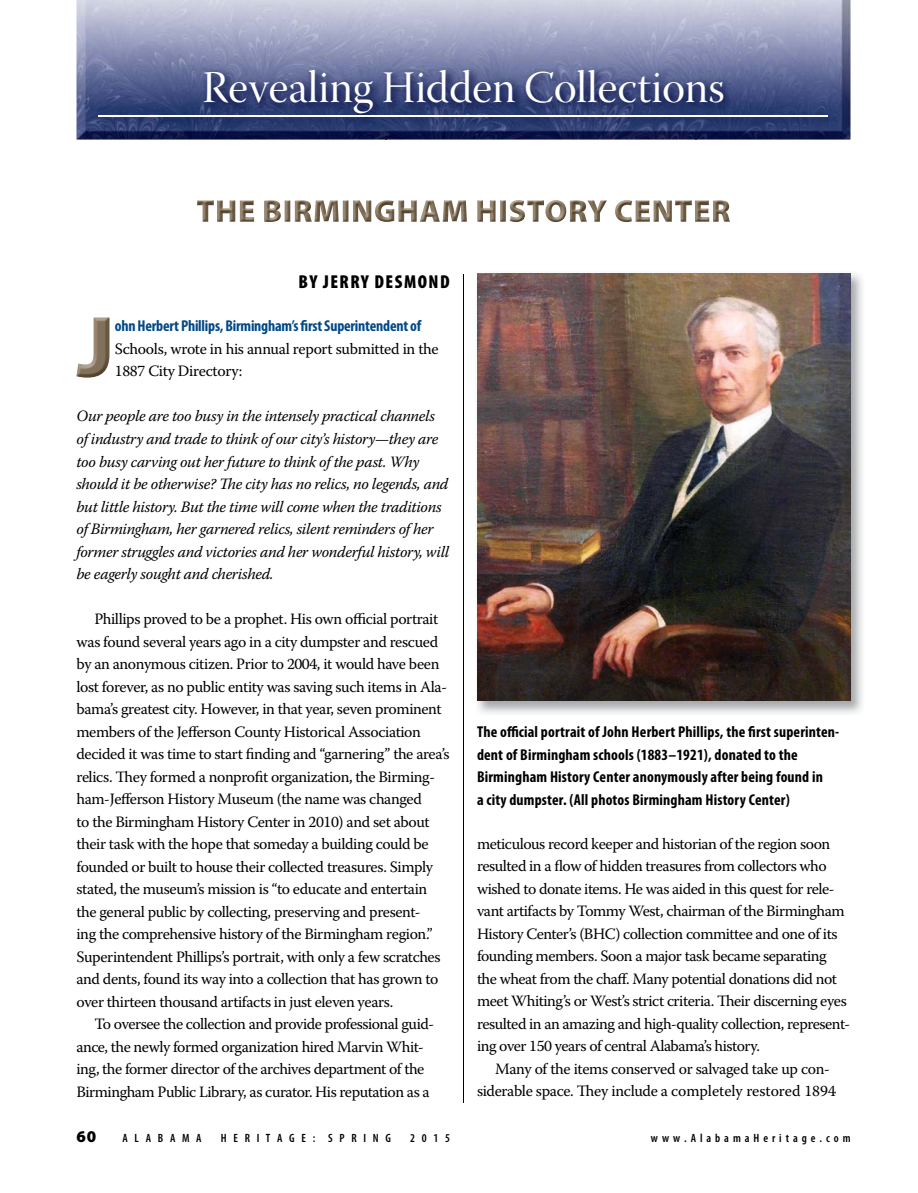
<style>
.page{position:relative;width:918px;height:1193px;background:#fff}
.page>*{position:absolute;margin:0;border:0;box-sizing:border-box;transform-origin:0 0}
.t1{font:45px "Warnock Pro Disp";color:#fff}
.t2{font:900 condensed 18.75px "Myriad Pro";letter-spacing:.08em;color:#000}
.t3{font:900 16.5px "Myriad Pro";color:#000}
.t4{font:15.75px/22.5px "Warnock Pro";letter-spacing:-.025em;color:#000}
.t5{font:italic 15.75px/22.5px "Warnock Pro";letter-spacing:-.02em;color:#000}
.t6{font:700 condensed 15.75px/22.5px "Myriad Pro";letter-spacing:.01em;color:#000}
.t7{font:700 condensed 15.75px "Myriad Pro";letter-spacing:-.015em;color:#004887}
.t8{font:600 condensed 12px "Myriad Pro";color:#000}
</style>
<div class="page">
<hr style="left:463px;top:274px;width:1px;height:828px;background:#000">
<img style="left:615px;top:200px;width:17px;height:22px">
<img style="left:500px;top:200px;width:66px;height:22px">
<img style="left:510px;top:200px;width:15px;height:22px">
<img style="left:264px;top:200px;width:17px;height:22px">
<img style="left:375px;top:200px;width:19px;height:22px">
<img style="left:713px;top:200px;width:17px;height:22px">
<img style="left:695px;top:200px;width:14px;height:22px">
<img style="left:675px;top:200px;width:17px;height:22px">
<img style="left:654px;top:200px;width:18px;height:22px">
<img style="left:636px;top:200px;width:14px;height:22px">
<img style="left:570px;top:200px;width:37px;height:22px">
<img style="left:477px;top:200px;width:19px;height:22px">
<img style="left:443px;top:200px;width:24px;height:22px">
<img style="left:420px;top:200px;width:20px;height:22px">
<img style="left:398px;top:200px;width:19px;height:22px">
<img style="left:343px;top:200px;width:28px;height:22px">
<img style="left:314px;top:200px;width:25px;height:22px">
<img style="left:285px;top:200px;width:27px;height:22px">
<img style="left:240px;top:200px;width:14px;height:22px">
<img style="left:217px;top:200px;width:18px;height:22px">
<img style="left:197px;top:200px;width:17px;height:22px">
<img style="left:76px;top:0;width:774px;height:140px">
<img style="left:95px;top:65px;width:744px;height:63px">
<hr style="left:99px;top:116px;width:729px;height:1px;background:#fff">
<img style="left:76px;top:354px;width:33px;height:23px">
<img style="left:477px;top:273px;width:385px;height:441px">
<img style="left:477px;top:273px;width:373px;height:428px">
<h1 class="t1" style="left:202px;top:70px;width:524px">Revealing Hidden Collections</h1>
<p class="t2" style="left:299px;top:270px;width:153px">BY JERRY DESMOND</p>
<p class="t7" style="left:115px;top:320px;width:308px">ohn Herbert Phillips, Birmingham’s first Superintendent of</p>
<p class="t4" style="left:115px;top:339px;width:325px">Schools, wrote in his annual report submitted in the<br>1887 City Directory:</p>
<p class="t5" style="left:76px;top:406px;width:374px">Our people are too busy in the intensely practical channels of industry and trade to think of our city’s history—they are too busy carving out her future to think of the past. Why should it be otherwise? The city has no relics, no legends, and but little history. But the time will come when the traditions of Birmingham, her garnered relics, silent reminders of her former struggles and victories and her wonderful history, will be eagerly sought and cherished.</p>
<p class="t4" style="left:77px;top:609px;width:375px;text-indent:18px">Phillips proved to be a prophet. His own official portrait was found several years ago in a city dumpster and rescued by an anonymous citizen. Prior to 2004, it would have been lost forever, as no public entity was saving such items in Ala&shy;bama’s greatest city. However, in that year, seven prominent members of the Jefferson County Historical Association decided it was time to start finding and “garnering” the area’s relics. They formed a nonprofit organization, the Birming&shy;ham-Jefferson History Museum (the name was changed<br>to the Birmingham History Center in 2010) and set about their task with the hope that someday a building could be founded or built to house their collected treasures. Simply stated, the museum’s mission is “to educate and entertain the general public by collecting, preserving and present-<br>ing the comprehensive history of the Birmingham region.” Superintendent Phillips’s portrait, with only a few scratches and dents, found its way into a collection that has grown to over thirteen thousand artifacts in just eleven years.</p>
<p class="t4" style="left:77px;top:1014px;width:359px;text-indent:18px">To oversee the collection and provide professional guid&shy;ance, the newly formed organization hired Marvin Whit&shy;ing, the former director of the archives department of the Birmingham Public Library, as curator. His reputation as a</p>
<p class="t6" style="left:477px;top:722px;width:364px">The official portrait of John Herbert Phillips, the first superinten&shy;dent of Birmingham schools (1883–1921), donated to the Birmingham History Center anonymously after being found in<br>a city dumpster. (All photos Birmingham History Center)</p>
<p class="t4" style="left:477px;top:834px;width:375px">meticulous record keeper and historian of the region soon resulted in a flow of hidden treasures from collectors who wished to donate items. He was aided in this quest for rele&shy;vant artifacts by Tommy West, chairman of the Birmingham History Center’s (BHC) collection committee and one of its founding members. Soon a major task became separating the wheat from the chaff. Many potential donations did not meet Whiting’s or West’s strict criteria. Their discerning eyes resulted in an amazing and high-quality collection, represent&shy;ing over 150 years of central Alabama’s history.</p>
<p class="t4" style="left:477px;top:1059px;width:360px;text-indent:18px">Many of the items conserved or salvaged take up con&shy;siderable space. They include a completely restored 1894</p>
<p class="t3" style="left:76px;top:1130px;width:21px">60</p>
<p class="t8" style="left:122px;top:1130px;width:81px">A L A B A M A</p>
<p class="t8" style="left:221px;top:1130px;width:172px">H E R I T A G E : S P R I N G</p>
<p class="t8" style="left:410px;top:1130px;width:41px">2 0 1 5</p>
<p class="t8" style="left:651px;top:1131px;width:201px">w w w . A l a b a m a H e r i t a g e . c o m</p>
</div>
